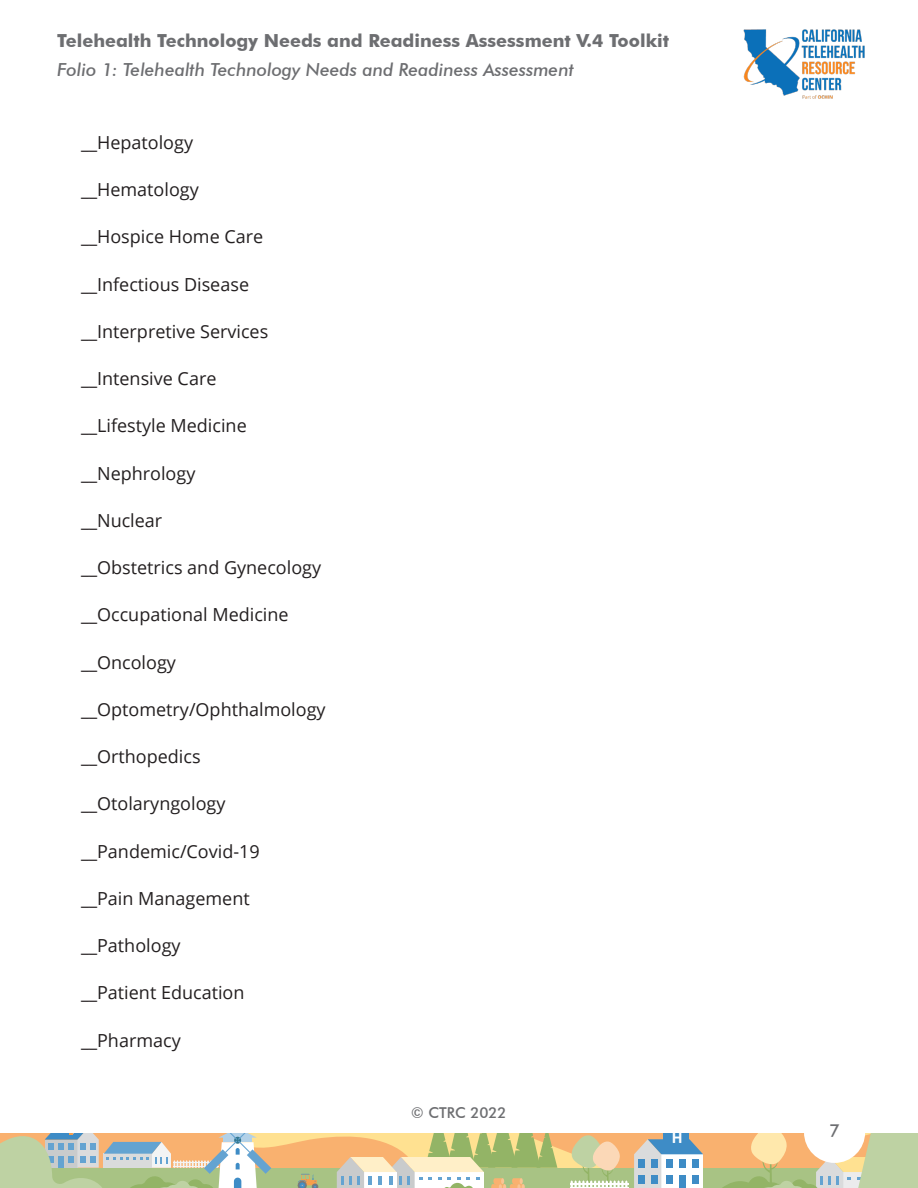
<style>
.page{position:relative;width:918px;height:1188px;background:#fff}
.page>*{position:absolute;margin:0;border:0;box-sizing:border-box;transform-origin:0 0}
.t1{font:18px "Open Sans";color:#231f20}
.Header_Title{font:700 18px "Futura BT";color:#6d6e71}
.Footer_Title{font:italic 500 18px "Futura BT";color:#6d6e71}
.t2{font:500 18px "Futura BT";color:#6d6e71}
.t3{font:700 17.1px "Calibri";color:#fff}
.t4{font:500 15px "Futura BT";color:#6d6e71}
</style>
<div class="page">
<svg style="left:0;top:1133px;width:918px;height:55px"></svg>
<div style="left:664px;top:1133px;width:25px;height:19px;background:#3e8cc6"></div>
<img style="left:743px;top:29px;width:122px;height:70px">
<div style="left:804px;top:1102px;width:61px;height:61px;background:#fff;border-radius:50%"></div>
<p class="Header_Title" style="left:57px;top:29px;width:613px">Telehealth Technology Needs and Readiness Assessment V.4 Toolkit</p>
<p class="Footer_Title" style="left:57px;top:59px;width:518px">Folio 1: Telehealth Technology Needs and Readiness Assessment</p>
<p class="t1" style="left:81px;top:130px;width:114px">__Hepatology</p>
<p class="t1" style="left:81px;top:177px;width:119px">__Hematology</p>
<p class="t1" style="left:81px;top:224px;width:184px">__Hospice Home Care</p>
<p class="t1" style="left:81px;top:272px;width:170px">__Infectious Disease</p>
<p class="t1" style="left:81px;top:319px;width:189px">__Interpretive Services</p>
<p class="t1" style="left:81px;top:366px;width:137px">__Intensive Care</p>
<p class="t1" style="left:81px;top:413px;width:167px">__Lifestyle Medicine</p>
<p class="t1" style="left:81px;top:461px;width:116px">__Nephrology</p>
<p class="t1" style="left:81px;top:508px;width:83px">__Nuclear</p>
<p class="t1" style="left:81px;top:555px;width:242px">__Obstetrics and Gynecology</p>
<p class="t1" style="left:81px;top:602px;width:209px">__Occupational Medicine</p>
<p class="t1" style="left:81px;top:650px;width:97px">__Oncology</p>
<p class="t1" style="left:81px;top:697px;width:246px">__Optometry/Ophthalmology</p>
<p class="t1" style="left:81px;top:744px;width:121px">__Orthopedics</p>
<p class="t1" style="left:81px;top:791px;width:146px">__Otolaryngology</p>
<p class="t1" style="left:81px;top:839px;width:180px">__Pandemic/Covid-19</p>
<p class="t1" style="left:81px;top:886px;width:170px">__Pain Management</p>
<p class="t1" style="left:81px;top:933px;width:101px">__Pathology</p>
<p class="t1" style="left:81px;top:980px;width:165px">__Patient Education</p>
<p class="t1" style="left:81px;top:1028px;width:101px">__Pharmacy</p>
<p class="t4" style="left:411px;top:1104px;width:97px">© CTRC 2022</p>
<p class="t3" style="left:672px;top:1126px;width:12px">H</p>
<p class="t2" style="left:829px;top:1120px;width:12px">7</p>
</div>
